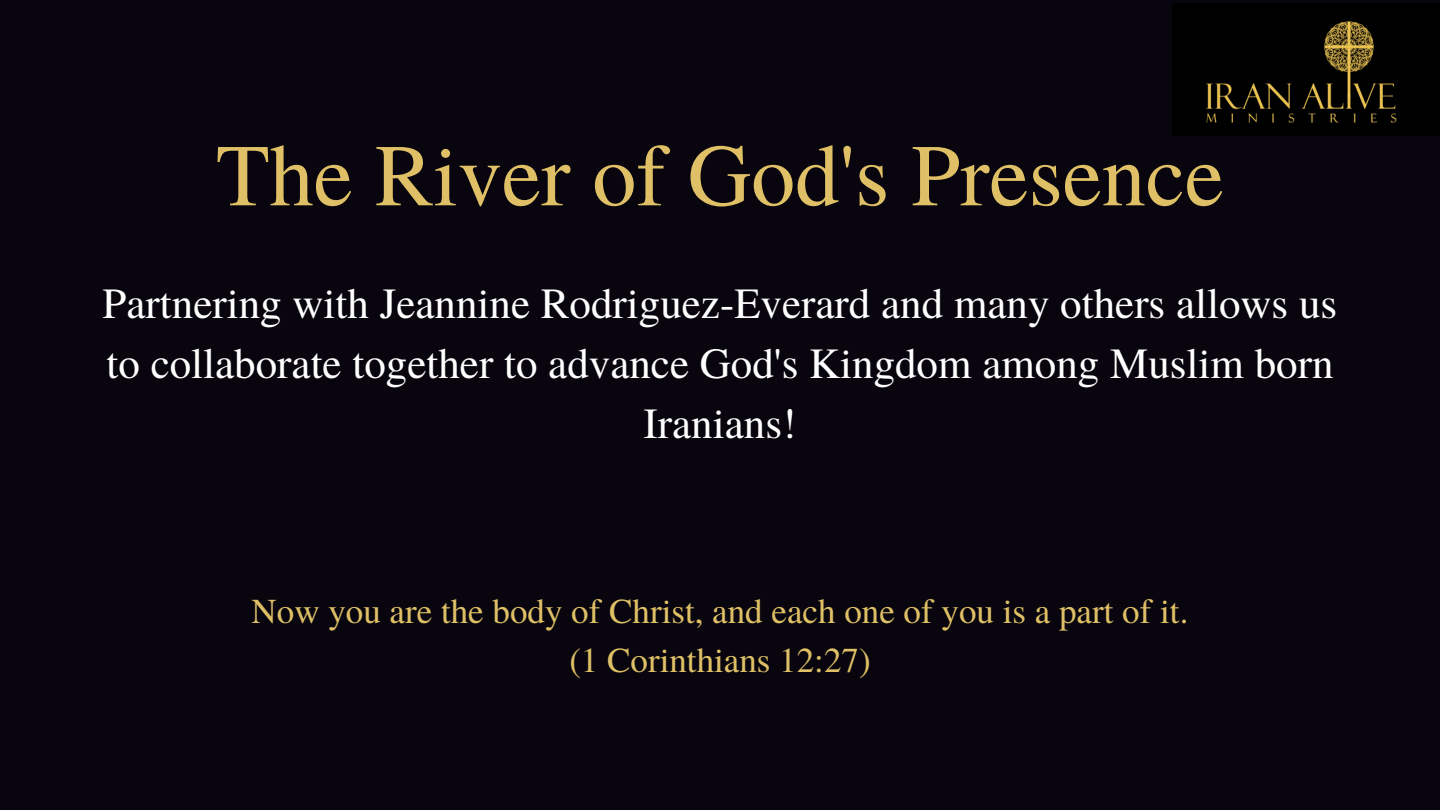
<style>
.page{position:relative;width:1440px;height:810px;background:#08050e}
.page>*{position:absolute;margin:0;border:0;box-sizing:border-box;transform-origin:0 0}
.t1{font:88px "Te X Gyre Termes";color:#dfc066}
.t2{font:43px/60px "Te X Gyre Termes";color:#fff;text-align:center}
.t3{font:35px "Te X Gyre Termes";color:#dfc066}
</style>
<div class="page">
<img style="left:1172px;top:3px;width:268px;height:132px">
<p class="t1" style="left:216px;top:112px;width:1009px">The River of God's Presence</p>
<p class="t2" style="left:103px;top:271px;width:1236px">Partnering with Jeannine Rodriguez-Everard and many others allows us to collaborate together to advance God's Kingdom among Muslim born<br>Iranians!</p>
<p class="t3" style="left:252px;top:586px;width:938px">Now you are the body of Christ, and each one of you is a part of it.</p>
<p class="t3" style="left:569px;top:635px;width:303px">(1 Corinthians 12:27)</p>
</div>
